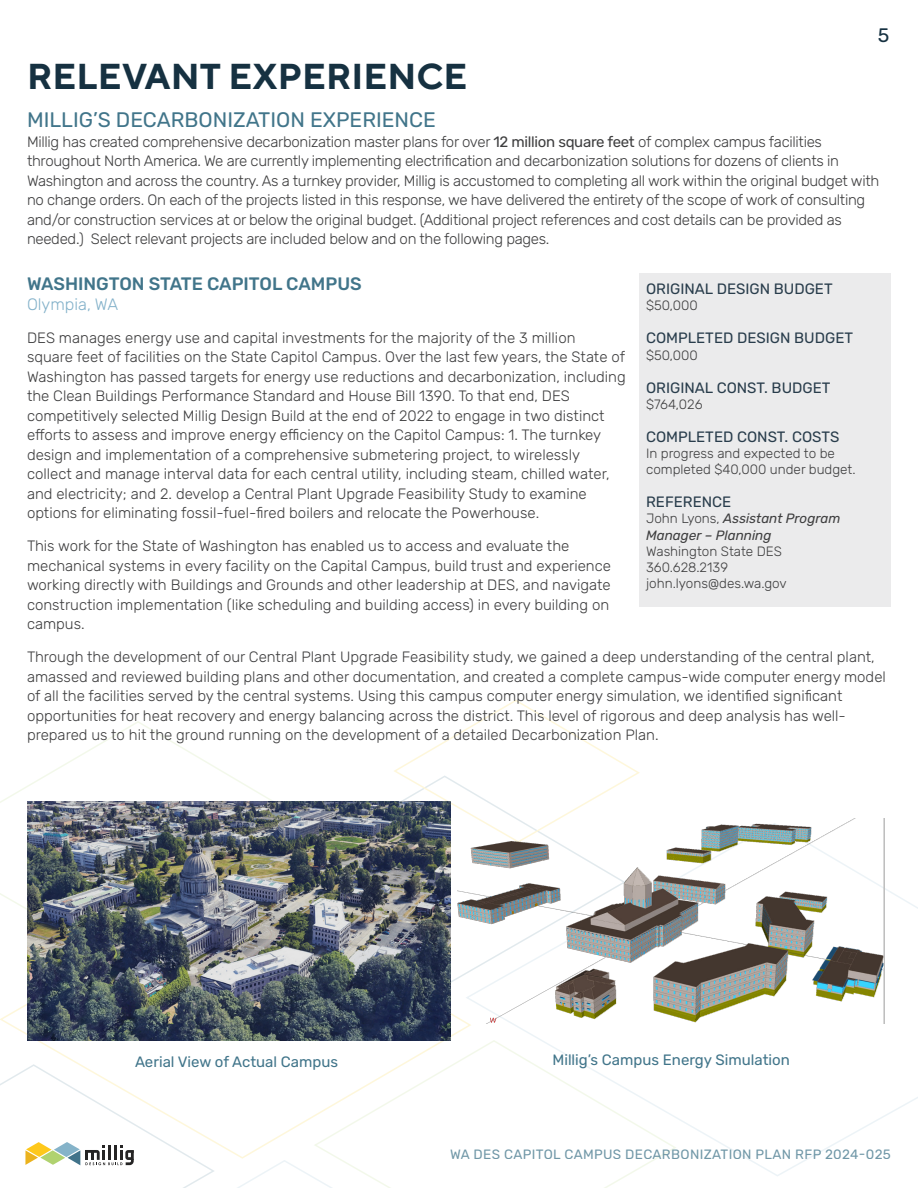
<style>
.page{position:relative;width:918px;height:1188px;background:#fff}
.page>*{position:absolute;margin:0;border:0;box-sizing:border-box;transform-origin:0 0}
.Section_Heading{font:700 36px "TT Norms";color:#163141}
.Heading_1{font:21px "Rubik";color:#41758a}
.t1{font:19.5px "Rubik";color:#163141}
.Project_Title{font:500 18px "Rubik";color:#41758a}
.Project_Location{font:300 16.5px "Rubik";color:#84b2ca}
.Body_Text{font:300 15px/19.5px "Rubik";color:#3e3e3f}
.Body_Text-2{font:300 15px/19.5px "Rubik";letter-spacing:-.02em;color:#3e3e3f}
.Project_Clalout_Header{font:15px "Rubik";color:#293d4c}
.Callout_Text{font:15px "Rubik";color:#41758a}
.Project_Callout_Text{font:300 13.5px/16.2px "Rubik";color:#3e3e3f}
.t2{font:13.5px "Rubik";letter-spacing:.025em;color:#41758a}
.Project_Callout_Text-2{font:italic 13.5px/16.2px "Rubik";color:#3e3e3f}
.s1{font-weight:400}
.s2{font-weight:300;font-style:normal}
</style>
<div class="page">
<svg style="left:627px;top:822px;width:291px;height:354px"></svg>
<svg style="left:0;top:844px;width:627px;height:344px"></svg>
<svg style="left:0;top:721px;width:273px;height:256px"></svg>
<svg style="left:394px;top:700px;width:246px;height:144px"></svg>
<svg style="left:3px;top:1142px;width:554px;height:46px"></svg>
<div style="left:639px;top:273px;width:252px;height:334px;background:#ebebec"></div>
<img style="left:27px;top:801px;width:423px;height:240px">
<img style="left:457px;top:818px;width:427px;height:205px">
<h3 class="t1" style="left:878px;top:25px;width:13px">5</h3>
<p class="Section_Heading" style="left:27px;top:53px;width:442px">RELEVANT EXPERIENCE</p>
<p class="Heading_1" style="left:27px;top:108px;width:410px">MILLIG’S DECARBONIZATION EXPERIENCE</p>
<p class="Body_Text-2" style="left:27px;top:132px;width:854px">Millig has created comprehensive decarbonization master plans for over <span class="s1">12 million square feet</span> of complex campus facilities throughout North America. We are currently implementing electrification and decarbonization solutions for dozens of clients in Washington and across the country. As a turnkey provider, Millig is accustomed to completing all work within the original budget with no change orders. On each of the projects listed in this response, we have delivered the entirety of the scope of work of consulting and/or construction services at or below the original budget. (Additional project references and cost details can be provided as needed.) Select relevant projects are included below and on the following pages.</p>
<p class="Project_Title" style="left:27px;top:274px;width:336px">WASHINGTON STATE CAPITOL CAMPUS</p>
<p class="Project_Location" style="left:27px;top:295px;width:93px">Olympia, WA</p>
<p class="Body_Text" style="left:27px;top:328px;width:600px">DES manages energy use and capital investments for the majority of the 3 million<br>square feet of facilities on the State Capitol Campus. Over the last few years, the State of Washington has passed targets for energy use reductions and decarbonization, including the Clean Buildings Performance Standard and House Bill 1390. To that end, DES competitively selected Millig Design Build at the end of 2022 to engage in two distinct efforts to assess and improve energy efficiency on the Capitol Campus: 1. The turnkey design and implementation of a comprehensive submetering project, to wirelessly collect and manage interval data for each central utility, including steam, chilled water, and electricity; and 2. develop a Central Plant Upgrade Feasibility Study to examine options for eliminating fossil-fuel-fired boilers and relocate the Powerhouse.</p>
<p class="Body_Text" style="left:27px;top:537px;width:586px">This work for the State of Washington has enabled us to access and evaluate the mechanical systems in every facility on the Capital Campus, build trust and experience working directly with Buildings and Grounds and other leadership at DES, and navigate construction implementation (like scheduling and building access) in every building on campus.</p>
<p class="Body_Text" style="left:27px;top:648px;width:860px">Through the development of our Central Plant Upgrade Feasibility study, we gained a deep understanding of the central plant, amassed and reviewed building plans and other documentation, and created a complete campus-wide computer energy model of all the facilities served by the central systems. Using this campus computer energy simulation, we identified significant opportunities for heat recovery and energy balancing across the district. This level of rigorous and deep analysis has well&shy;prepared us to hit the ground running on the development of a detailed Decarbonization Plan.</p>
<p class="Project_Clalout_Header" style="left:646px;top:280px;width:188px">ORIGINAL DESIGN BUDGET</p>
<p class="Project_Callout_Text" style="left:646px;top:298px;width:53px">$50,000</p>
<p class="Project_Clalout_Header" style="left:646px;top:330px;width:209px">COMPLETED DESIGN BUDGET</p>
<p class="Project_Callout_Text" style="left:646px;top:347px;width:53px">$50,000</p>
<p class="Project_Clalout_Header" style="left:646px;top:379px;width:186px">ORIGINAL CONST. BUDGET</p>
<p class="Project_Callout_Text" style="left:646px;top:396px;width:58px">$764,026</p>
<p class="Project_Clalout_Header" style="left:646px;top:428px;width:195px">COMPLETED CONST. COSTS</p>
<p class="Project_Callout_Text" style="left:646px;top:446px;width:211px">In progress and expected to be completed $40,000 under budget.</p>
<p class="Project_Clalout_Header" style="left:646px;top:493px;width:87px">REFERENCE</p>
<p class="Project_Callout_Text-2" style="left:646px;top:511px;width:196px"><span class="s2">John Lyons,</span> Assistant Program<br>Manager – Planning</p>
<p class="Project_Callout_Text" style="left:646px;top:543px;width:138px">Washington State DES</p>
<p class="Project_Callout_Text" style="left:646px;top:560px;width:83px">360.628.2139</p>
<p class="Project_Callout_Text" style="left:646px;top:576px;width:142px">john.lyons@des.wa.gov</p>
<p class="Callout_Text" style="left:135px;top:1053px;width:205px">Aerial View of Actual Campus</p>
<p class="Callout_Text" style="left:552px;top:1051px;width:239px">Millig’s Campus Energy Simulation</p>
<p class="t2" style="left:450px;top:1146px;width:442px">WA DES CAPITOL CAMPUS DECARBONIZATION PLAN RFP 2024-025</p>
</div>
